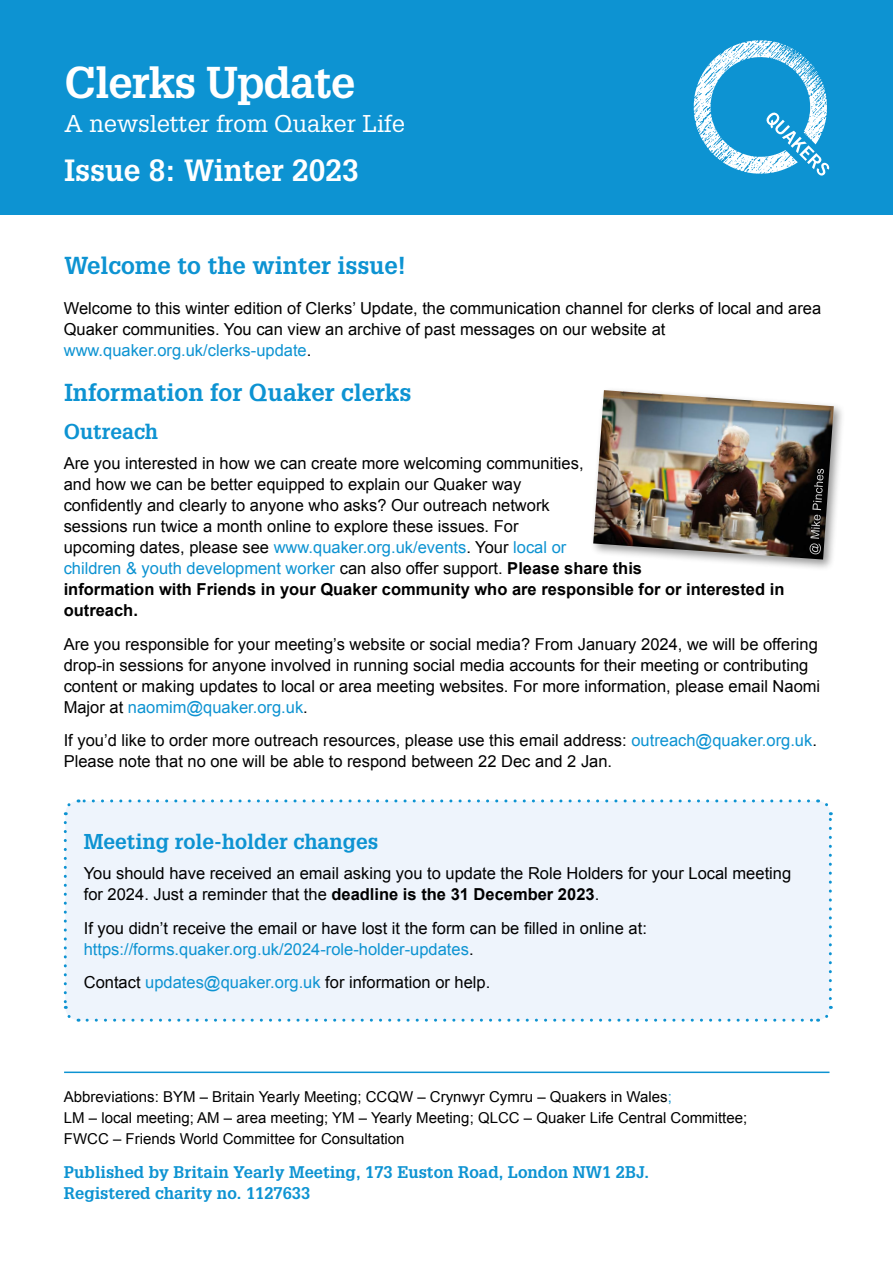
<style>
.page{position:relative;width:893px;height:1263px;background:#fff}
.page>*{position:absolute;margin:0;border:0;box-sizing:border-box;transform-origin:0 0}
.t1{font:700 43.5px "Glypha";letter-spacing:-.02em;color:#fff}
.t2{font:700 30px "Glypha";color:#fff}
.t3{font:700 24px "Glypha";color:#0d93d2}
.t4{font:23.7px "Glypha";color:#fff}
.t5{font:700 21px "Glypha";color:#0d93d2}
.t6{font:16.5px/21px "Arial";color:#000}
.t7{font:700 16.5px/21px "Glypha";color:#0d93d2}
.t8{font:15px/21px "Arial";color:#000}
.s1{color:#0d93d2}
.s2{font-weight:700}
</style>
<div class="page">
<div style="left:0;top:0;width:893px;height:215px;background:#0d93d2"></div>
<svg style="left:694px;top:40px;width:135px;height:136px"></svg>
<hr style="left:64px;top:1071px;width:765px;height:2px;background:#0d93d2">
<div style="left:590px;top:386px;width:256px;height:186px;background:#000;opacity:.41"></div>
<img style="left:593px;top:390px;width:241px;height:169px">
<div style="left:65px;top:801px;width:765px;height:219px;background:#eef4fc;border-radius:13px"></div>
<svg style="left:64px;top:822px;width:15px;height:200px"></svg>
<svg style="left:87px;top:1006px;width:746px;height:16px"></svg>
<svg style="left:818px;top:799px;width:14px;height:199px"></svg>
<svg style="left:63px;top:799px;width:745px;height:16px"></svg>
<svg style="left:809px;top:469px;width:15px;height:85px"></svg>
<h1 class="t1" style="left:64px;top:56px;width:292px">Clerks Update</h1>
<h3 class="t4" style="left:64px;top:109px;width:342px">A newsletter from Quaker Life</h3>
<h2 class="t2" style="left:64px;top:151px;width:296px">Issue 8: Winter 2023</h2>
<h3 class="t3" style="left:64px;top:251px;width:343px">Welcome to the winter issue!</h3>
<p class="t6" style="left:64px;top:298px;width:759px">Welcome to this winter edition of Clerks’ Update, the communication channel for clerks of local and area<br>Quaker communities. You can view an archive of past messages on our website at <span class="s1">www.quaker.org.uk/clerks-update</span>.</p>
<h3 class="t3" style="left:64px;top:378px;width:349px">Information for Quaker clerks</h3>
<p class="t5" style="left:64px;top:419px;width:96px">Outreach</p>
<p class="t6" style="left:64px;top:453px;width:722px">Are you interested in how we can create more welcoming communities,<br>and how we can be better equipped to explain our Quaker way<br>confidently and clearly to anyone who asks? Our outreach network<br>sessions run twice a month online to explore these issues. For<br>upcoming dates, please see <span class="s1">www.quaker.org.uk/events</span>. Your <span class="s1">local or<br>children &amp; youth development worker</span> can also offer support. <span class="s2">Please share this<br>information with Friends in your Quaker community who are responsible for or interested in outreach.</span></p>
<p class="t6" style="left:64px;top:633px;width:758px">Are you responsible for your meeting’s website or social media? From January 2024, we will be offering drop-in sessions for anyone involved in running social media accounts for their meeting or contributing content or making updates to local or area meeting websites. For more information, please email Naomi Major at <span class="s1">naomim@quaker.org.uk</span>.</p>
<p class="t6" style="left:64px;top:730px;width:755px">If you’d like to order more outreach resources, please use this email address: <span class="s1">outreach@quaker.org.uk</span>.<br>Please note that no one will be able to respond between 22 Dec and 2 Jan.</p>
<p class="t5" style="left:84px;top:829px;width:296px">Meeting role-holder changes</p>
<p class="t6" style="left:84px;top:863px;width:709px">You should have received an email asking you to update the Role Holders for your Local meeting for 2024. Just a reminder that the <span class="s2">deadline is the 31 December 2023</span>.</p>
<p class="t6" style="left:84px;top:917px;width:565px">If you didn’t receive the email or have lost it the form can be filled in online at: <span class="s1">https://forms.quaker.org.uk/2024-role-holder-updates</span>.</p>
<p class="t6" style="left:84px;top:972px;width:408px">Contact <span class="s1">updates@quaker.org.uk</span> for information or help.</p>
<p class="t8" style="left:64px;top:1086px;width:685px">Abbreviations: BYM – Britain Yearly Meeting; CCQW – Crynwyr Cymru – Quakers in Wales<span class="s1">;<br></span>LM – local meeting; AM – area meeting; YM – Yearly Meeting; QLCC – Quaker Life Central Committee;<br>FWCC – Friends World Committee for Consultation</p>
<p class="t7" style="left:64px;top:1161px;width:587px">Published by Britain Yearly Meeting, 173 Euston Road, London NW1 2BJ.<br>Registered charity no. 1127633</p>
</div>
